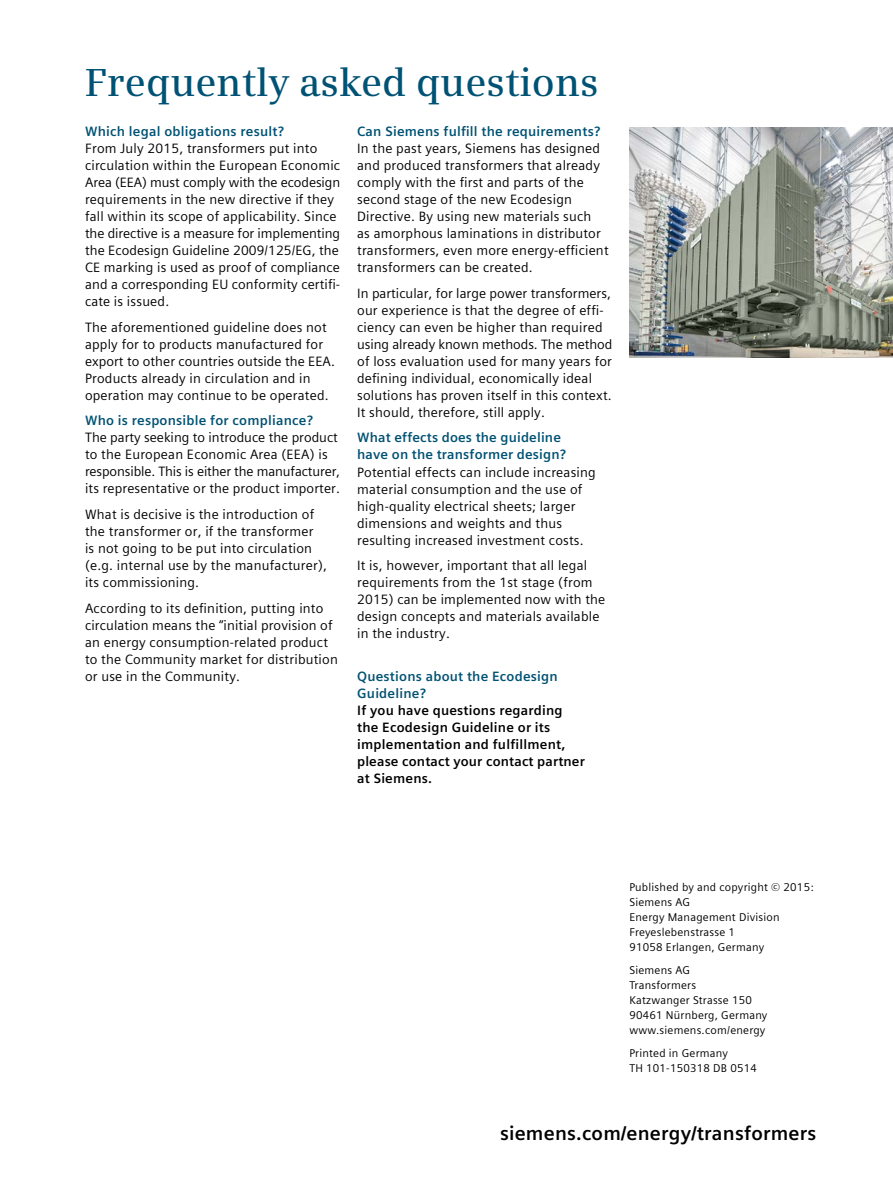
<style>
.page{position:relative;width:893px;height:1191px;background:#fff}
.page>*{position:absolute;margin:0;border:0;box-sizing:border-box;transform-origin:0 0}
.t1{font:600 39px "Siemens Serif";color:#005274}
.t2{font:700 19.5px "Siemens Sans Global";letter-spacing:.01em;color:#000}
.t3{font:13.5px/17px "Siemens Sans Global";letter-spacing:.015em;color:#000}
.t4{font:700 13.5px/17px "Siemens Sans Global";letter-spacing:.015em;color:#005274}
.t5{font:700 13.5px/17px "Siemens Sans Global";letter-spacing:.015em;color:#000}
.t6{font:11.25px/14.9px "Siemens Sans";letter-spacing:.02em;color:#000}
</style>
<div class="page">
<img style="left:629px;top:128px;width:264px;height:229px">
<h1 class="t1" style="left:85px;top:59px;width:515px">Frequently asked questions</h1>
<p class="t4" style="left:85px;top:123px;width:200px">Which legal obligations result?</p>
<p class="t3" style="left:85px;top:140px;width:257px">From July 2015, transformers put into circulation within the European Economic Area (EEA) must comply with the ecodesign requirements in the new directive if they fall within its scope of applicability. Since the directive is a measure for implementing the Ecodesign Guideline 2009/125/EG, the CE marking is used as proof of compliance and a corresponding EU conformity certifi&shy;cate is issued.</p>
<p class="t3" style="left:85px;top:319px;width:251px">The aforementioned guideline does not apply for to products manufactured for export to other countries outside the EEA.<br>Products already in circulation and in operation may continue to be operated.</p>
<p class="t4" style="left:85px;top:412px;width:229px">Who is responsible for compliance?</p>
<p class="t3" style="left:85px;top:429px;width:257px">The party seeking to introduce the product to the European Economic Area (EEA) is responsible. This is either the manufacturer, its representative or the product importer.</p>
<p class="t3" style="left:85px;top:506px;width:243px">What is decisive is the introduction of the transformer or, if the transformer<br>is not going to be put into circulation (e.g. internal use by the manufacturer), its commissioning.</p>
<p class="t3" style="left:85px;top:599px;width:254px">According to its definition, putting into circulation means the “initial provision of an energy consumption-related product to the Community market for distribution or use in the Community.</p>
<p class="t4" style="left:357px;top:123px;width:244px">Can Siemens fulfill the requirements?</p>
<p class="t3" style="left:357px;top:140px;width:253px">In the past years, Siemens has designed and produced transformers that already comply with the first and parts of the second stage of the new Ecodesign Directive. By using new materials such<br>as amorphous laminations in distributor transformers, even more energy-efficient transformers can be created.</p>
<p class="t3" style="left:357px;top:285px;width:257px">In particular, for large power transformers, our experience is that the degree of effi&shy;ciency can even be higher than required using already known methods. The method of loss evaluation used for many years for defining individual, economically ideal solutions has proven itself in this context.<br>It should, therefore, still apply.</p>
<p class="t4" style="left:357px;top:429px;width:210px">What effects does the guideline have on the transformer design?</p>
<p class="t3" style="left:357px;top:463px;width:240px">Potential effects can include increasing material consumption and the use of high-quality electrical sheets; larger dimensions and weights and thus resulting increased investment costs.</p>
<p class="t3" style="left:357px;top:557px;width:250px">It is, however, important that all legal requirements from the 1st stage (from 2015) can be implemented now with the design concepts and materials available in the industry.</p>
<p class="t4" style="left:357px;top:667px;width:202px">Questions about the Ecodesign<br>Guideline?</p>
<p class="t5" style="left:357px;top:701px;width:229px">If you have questions regarding the Ecodesign Guideline or its implementation and fulfillment, please contact your contact partner at Siemens.</p>
<p class="t6" style="left:629px;top:880px;width:186px">Published by and copyright © 2015:<br>Siemens AG<br>Energy Management Division<br>Freyeslebenstrasse 1<br>91058 Erlangen, Germany</p>
<p class="t6" style="left:629px;top:962px;width:140px">Siemens AG<br>Transformers<br>Katzwanger Strasse 150<br>90461 Nürnberg, Germany www.siemens.com/energy</p>
<p class="t6" style="left:629px;top:1045px;width:129px">Printed in Germany<br>TH 101-150318 DB 0514</p>
<h2 class="t2" style="left:500px;top:1118px;width:318px">siemens.com/energy/transformers</h2>
</div>
